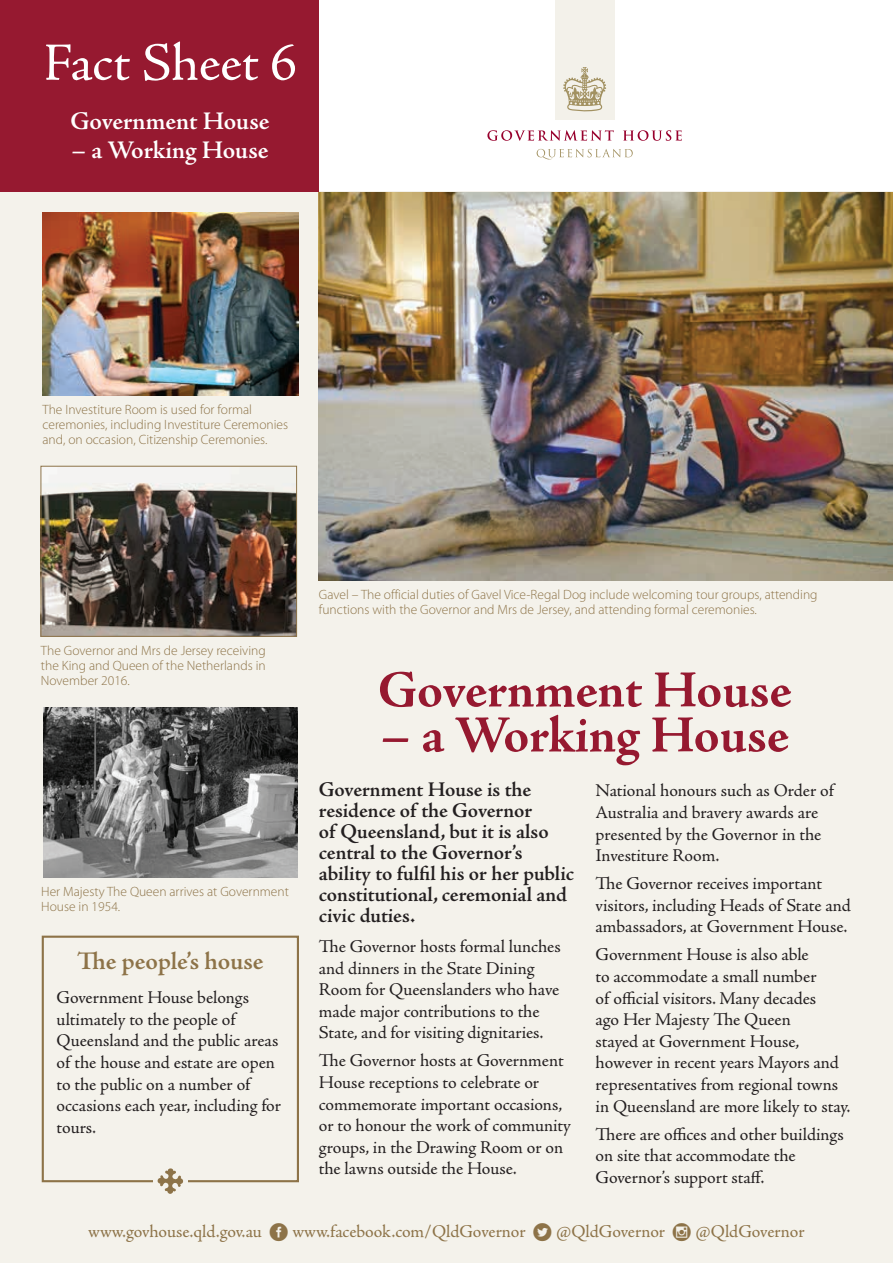
<style>
.page{position:relative;width:893px;height:1263px;background:#fff}
.page>*{position:absolute;margin:0;border:0;box-sizing:border-box;transform-origin:0 0}
.t1{font:54px "Adobe Jenson Pro";letter-spacing:-.005em;color:#fff}
.t2{font:700 52.5px "Adobe Jenson Pro";letter-spacing:-.005em;color:#961930}
.t3{font:600 25.5px "Adobe Jenson Pro";letter-spacing:-.005em;color:#fff}
.t4{font:600 25.5px "Adobe Jenson Pro";color:#8d7348}
.t5{font:600 21px/21px "Adobe Jenson Pro";letter-spacing:-.005em;color:#231f20}
.t6{font:18px/21.6px "Adobe Jenson Pro";letter-spacing:-.005em;color:#231f20}
.t7{font:18px "Adobe Jenson Pro";letter-spacing:-.005em;color:#8d7348}
.t8{font:300 13.5px/15px "Myriad Pro";color:#8d7348}
</style>
<div class="page">
<div style="left:0;top:191px;width:893px;height:1072px;background:#f4f2eb"></div>
<div style="left:555px;top:0;width:60px;height:120px;background:#f3f1ea"></div>
<svg style="left:487px;top:130px;width:127px;height:11px"></svg>
<svg style="left:623px;top:130px;width:59px;height:11px"></svg>
<svg style="left:537px;top:149px;width:96px;height:10px"></svg>
<svg style="left:563px;top:67px;width:43px;height:45px"></svg>
<img style="left:319px;top:192px;width:574px;height:388px">
<div style="left:0;top:0;width:319px;height:191px;background:#961930"></div>
<div style="left:42px;top:936px;width:257px;height:246px;border:2px solid #8d7348"></div>
<div style="left:153px;top:1163px;width:34px;height:36px;background:#f4f2eb"></div>
<svg style="left:157px;top:1168px;width:26px;height:26px"></svg>
<img style="left:43px;top:707px;width:255px;height:170px">
<img style="left:43px;top:213px;width:255px;height:182px">
<img style="left:42px;top:468px;width:253px;height:167px">
<div style="left:40px;top:466px;width:257px;height:171px;border:1px solid #8d7348"></div>
<h1 class="t1" style="left:43px;top:32px;width:255px">Fact Sheet 6</h1>
<h3 class="t3" style="left:71px;top:107px;width:200px">Government House</h3>
<h3 class="t3" style="left:72px;top:136px;width:198px">– a Working House</h3>
<p class="t8" style="left:43px;top:402px;width:247px">The Investiture Room is used for formal ceremonies, including Investiture Ceremonies and, on occasion, Citizenship Ceremonies.</p>
<p class="t8" style="left:41px;top:643px;width:226px;text-align:justify">The Governor and Mrs de Jersey receiving the King and Queen of the Netherlands in November 2016.</p>
<p class="t8" style="left:41px;top:884px;width:249px">Her Majesty The Queen arrives at Government<br>House in 1954.</p>
<h3 class="t4" style="left:77px;top:946px;width:188px">The people’s house</h3>
<p class="t6" style="left:57px;top:987px;width:226px">Government House belongs ultimately to the people of<br>Queensland and the public areas of the house and estate are open to the public on a number of occasions each year, including for tours.</p>
<p class="t8" style="left:319px;top:587px;width:500px">Gavel – The official duties of Gavel Vice-Regal Dog include welcoming tour groups, attending functions with the Governor and Mrs de Jersey, and attending formal ceremonies.</p>
<h2 class="t2" style="left:378px;top:660px;width:415px">Government House</h2>
<h2 class="t2" style="left:381px;top:705px;width:410px">– a Working House</h2>
<p class="t5" style="left:319px;top:779px;width:257px">Government House is the residence of the Governor<br>of Queensland, but it is also central to the Governor’s ability to fulfil his or her public constitutional, ceremonial and civic duties.</p>
<p class="t6" style="left:319px;top:936px;width:243px">The Governor hosts formal lunches and dinners in the State Dining Room for Queenslanders who have made major contributions to the State, and for visiting dignitaries.</p>
<p class="t6" style="left:319px;top:1050px;width:254px">The Governor hosts at Government<br>House receptions to celebrate or commemorate important occasions, or to honour the work of community groups, in the Drawing Room or on the lawns outside the House.</p>
<p class="t6" style="left:596px;top:780px;width:240px">National honours such as Order of<br>Australia and bravery awards are presented by the Governor in the<br>Investiture Room.</p>
<p class="t6" style="left:596px;top:873px;width:257px">The Governor receives important visitors, including Heads of State and ambassadors, at Government House.</p>
<p class="t6" style="left:596px;top:944px;width:256px">Government House is also able<br>to accommodate a small number<br>of official visitors. Many decades<br>ago Her Majesty The Queen<br>stayed at Government House, however in recent years Mayors and representatives from regional towns in Queensland are more likely to stay.</p>
<p class="t6" style="left:596px;top:1123px;width:250px">There are offices and other buildings on site that accommodate the<br>Governor’s support staff.</p>
<p class="t7" style="left:88px;top:1221px;width:175px">www.govhouse.qld.gov.au</p>
<p class="t7" style="left:292px;top:1221px;width:235px">www.facebook.com/QldGovernor</p>
<p class="t7" style="left:556px;top:1221px;width:111px">@QldGovernor</p>
<p class="t7" style="left:696px;top:1221px;width:111px">@QldGovernor</p>
</div>
